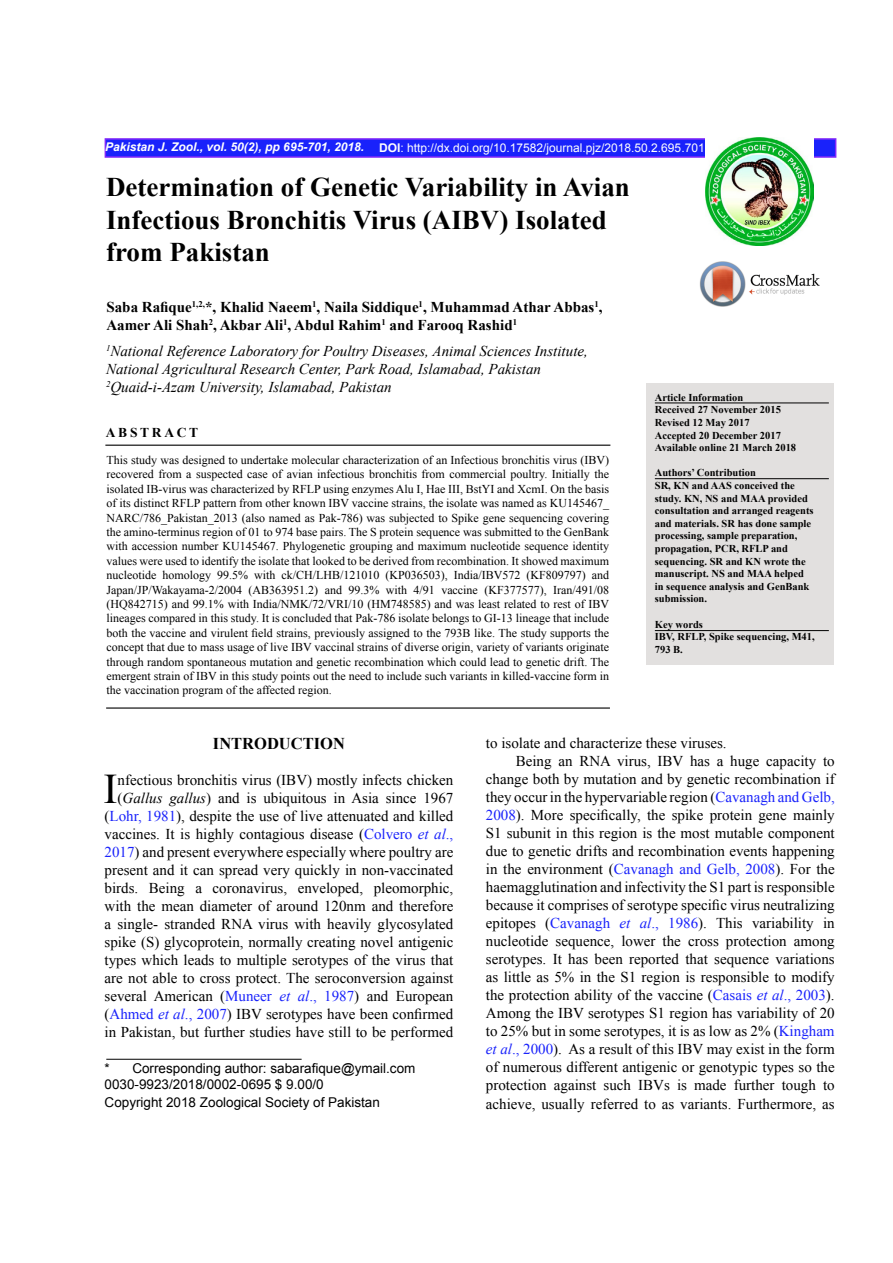
<style>
.page{position:relative;width:893px;height:1263px;background:#fff}
.page>*{position:absolute;margin:0;border:0;box-sizing:border-box;transform-origin:0 0}
.t1{font:42.15px "Times New Roman";color:#000}
.t2{font:700 27px/32.4px "Times New Roman";color:#000}
.t3{font:700 16.5px "Times New Roman";color:#000}
.t4{font:15px/18px "Times New Roman";color:#000;text-align:right}
.t5{font:italic 15px/18px "Times New Roman";color:#000}
.t6{font:700 15px/18px "Times New Roman";color:#000}
.t7{font:13.5px/16.2px "Arial";color:#000}
.t8{font:700 13.5px "Times New Roman";letter-spacing:.2em;color:#000}
.t9{font:12px/14.4px "Times New Roman";color:#000;text-align:justify}
.t10{font:12px "Arial";color:#fff}
.t11{font:italic 700 12px "Arial";color:#fff}
.t12{font:700 10.5px/12.6px "Times New Roman";color:#000}
.s1{font-weight:700}
.s2{font-style:italic}
.s3{color:#1922fb}
.s4{font-style:italic;color:#1922fb}
</style>
<div class="page">
<img style="left:700px;top:261px;width:120px;height:45px">
<div style="left:105px;top:138px;width:731px;height:20px;background:#1922fb;border:2px solid #8027fb"></div>
<img style="left:706px;top:138px;width:108px;height:108px">
<div style="left:646px;top:384px;width:187px;height:281px;background:#e2e0df"></div>
<hr style="left:655px;top:478px;width:174px;height:1px;background:#000">
<hr style="left:105px;top:445px;width:505px;height:1px;background:#000">
<hr style="left:106px;top:707px;width:504px;height:2px;background:#000">
<hr style="left:655px;top:403px;width:174px;height:1px;background:#000">
<hr style="left:106px;top:1059px;width:196px;height:1px;background:#000">
<hr style="left:655px;top:630px;width:174px;height:1px;background:#000">
<p class="t11" style="left:105px;top:139px;width:260px">Pakistan J. Zool., vol. 50(2), pp 695-701, 2018.</p>
<p class="t10" style="left:379px;top:140px;width:327px"><span class="s1">DOI</span>: http://dx.doi.org/10.17582/journal.pjz/2018.50.2.695.701</p>
<h2 class="t2" style="left:106px;top:171px;width:525px">Determination of Genetic Variability in Avian<br>Infectious Bronchitis Virus (AIBV) Isolated from Pakistan</h2>
<p class="t6" style="left:106px;top:298px;width:498px">Saba Rafique<sup>1,2,</sup>*, Khalid Naeem<sup>1</sup>, Naila Siddique<sup>1</sup>, Muhammad Athar Abbas<sup>1</sup>,<br>Aamer Ali Shah<sup>2</sup>, Akbar Ali<sup>1</sup>, Abdul Rahim<sup>1</sup> and Farooq Rashid<sup>1</sup></p>
<p class="t5" style="left:106px;top:342px;width:483px"><sup>1</sup>National Reference Laboratory for Poultry Diseases, Animal Sciences Institute,<br>National Agricultural Research Center, Park Road, Islamabad, Pakistan<br><sup>2</sup>Quaid-i-Azam University, Islamabad, Pakistan</p>
<p class="t8" style="left:106px;top:423px;width:94px">ABSTRACT</p>
<p class="t9" style="left:107px;top:453px;width:504px">This study was designed to undertake molecular characterization of an Infectious bronchitis virus (IBV) recovered from a suspected case of avian infectious bronchitis from commercial poultry. Initially the isolated IB-virus was characterized by RFLP using enzymes Alu I, Hae III, BstYI and XcmI. On the basis of its distinct RFLP pattern from other known IBV vaccine strains, the isolate was named as KU145467_ NARC/786_Pakistan_2013 (also named as Pak-786) was subjected to Spike gene sequencing covering the amino-terminus region of 01 to 974 base pairs. The S protein sequence was submitted to the GenBank with accession number KU145467. Phylogenetic grouping and maximum nucleotide sequence identity values were used to identify the isolate that looked to be derived from recombination. It showed maximum nucleotide homology 99.5% with ck/CH/LHB/121010 (KP036503), India/IBV572 (KF809797) and Japan/JP/Wakayama-2/2004 (AB363951.2) and 99.3% with 4/91 vaccine (KF377577), Iran/491/08 (HQ842715) and 99.1% with India/NMK/72/VRI/10 (HM748585) and was least related to rest of IBV lineages compared in this study. It is concluded that Pak-786 isolate belongs to GI-13 lineage that include both the vaccine and virulent field strains, previously assigned to the 793B like. The study supports the concept that due to mass usage of live IBV vaccinal strains of diverse origin, variety of variants originate through random spontaneous mutation and genetic recombination which could lead to genetic drift. The emergent strain of IBV in this study points out the need to include such variants in killed-vaccine form in the vaccination program of the affected region.</p>
<p class="t12" style="left:655px;top:391px;width:143px">Article Information<br>Received 27 November 2015<br>Revised 12 May 2017<br>Accepted 20 December 2017<br>Available online 21 March 2018</p>
<p class="t12" style="left:655px;top:466px;width:160px">Authors’ Contribution<br>SR, KN and AAS conceived the study. KN, NS and MAA provided consultation and arranged reagents and materials. SR has done sample processing, sample preparation, propagation, PCR, RFLP and sequencing. SR and KN wrote the manuscript. NS and MAA helped in sequence analysis and GenBank submission.</p>
<p class="t12" style="left:655px;top:617px;width:161px">Key words<br>IBV, RFLP, Spike sequencing, M41,<br>793 B.</p>
<p class="t3" style="left:213px;top:732px;width:133px">INTRODUCTION</p>
<p class="t4" style="left:105px;top:771px;width:350px">nfectious bronchitis virus (IBV) mostly infects chicken (<span class="s2">Gallus gallus</span>) and is ubiquitous in Asia since 1967 (<span class="s3">Lohr, 1981</span>), despite the use of live attenuated and killed vaccines. It is highly contagious disease (<span class="s3">Colvero</span> <span class="s4">et al</span><span class="s3">., 2017</span>) and present everywhere especially where poultry are present and it can spread very quickly in non-vaccinated birds. Being a coronavirus, enveloped, pleomorphic, with the mean diameter of around 120nm and therefore a single- stranded RNA virus with heavily glycosylated spike (S) glycoprotein, normally creating novel antigenic types which leads to multiple serotypes of the virus that are not able to cross protect. The seroconversion against several American (<span class="s3">Muneer</span> <span class="s4">et al</span><span class="s3">., 1987</span>) and European (<span class="s3">Ahmed</span> <span class="s4">et al</span><span class="s3">., 2007</span>) IBV serotypes have been confirmed in Pakistan, but further studies have still to be performed</p>
<p class="t7" style="left:105px;top:1060px;width:312px">* Corresponding author: sabarafique@ymail.com<br>0030-9923/2018/0002-0695 $ 9.00/0</p>
<p class="t7" style="left:105px;top:1094px;width:277px">Copyright 2018 Zoological Society of Pakistan</p>
<h1 class="t1" style="left:104px;top:760px;width:16px">I</h1>
<p class="t4" style="left:486px;top:734px;width:242px">to isolate and characterize these viruses.</p>
<p class="t4" style="left:516px;top:752px;width:321px">Being an RNA virus, IBV has a huge capacity to</p>
<p class="t4" style="left:486px;top:770px;width:350px">change both by mutation and by genetic recombination if</p>
<p class="t4" style="left:486px;top:788px;width:350px">they occur in the hypervariable region (<span class="s3">Cavanagh and Gelb,</span></p>
<p class="t4" style="left:486px;top:806px;width:350px"><span class="s3">2008</span>). More specifically, the spike protein gene mainly</p>
<p class="t4" style="left:486px;top:824px;width:350px">S1 subunit in this region is the most mutable component</p>
<p class="t4" style="left:486px;top:842px;width:350px">due to genetic drifts and recombination events happening</p>
<p class="t4" style="left:486px;top:860px;width:350px">in the environment (<span class="s3">Cavanagh and Gelb, 2008</span>). For the</p>
<p class="t4" style="left:486px;top:878px;width:350px">haemagglutination and infectivity the S1 part is responsible</p>
<p class="t4" style="left:486px;top:896px;width:350px">because it comprises of serotype specific virus neutralizing</p>
<p class="t4" style="left:486px;top:914px;width:350px">epitopes (<span class="s3">Cavanagh</span> <span class="s4">et al</span><span class="s3">., 1986</span>). This variability in</p>
<p class="t4" style="left:486px;top:932px;width:350px">nucleotide sequence, lower the cross protection among</p>
<p class="t4" style="left:486px;top:950px;width:350px">serotypes. It has been reported that sequence variations</p>
<p class="t4" style="left:486px;top:968px;width:350px">as little as 5% in the S1 region is responsible to modify</p>
<p class="t4" style="left:486px;top:986px;width:350px">the protection ability of the vaccine (<span class="s3">Casais</span> <span class="s4">et al</span><span class="s3">., 2003</span>).</p>
<p class="t4" style="left:486px;top:1004px;width:350px">Among the IBV serotypes S1 region has variability of 20</p>
<p class="t4" style="left:486px;top:1022px;width:350px">to 25% but in some serotypes, it is as low as 2% (<span class="s3">Kingham</span></p>
<p class="t4" style="left:486px;top:1040px;width:350px"><span class="s4">et al</span><span class="s3">., 2000</span>). As a result of this IBV may exist in the form</p>
<p class="t4" style="left:486px;top:1058px;width:350px">of numerous different antigenic or genotypic types so the</p>
<p class="t4" style="left:486px;top:1076px;width:350px">protection against such IBVs is made further tough to</p>
<p class="t4" style="left:486px;top:1094px;width:350px">achieve, usually referred to as variants. Furthermore, as</p>
</div>
